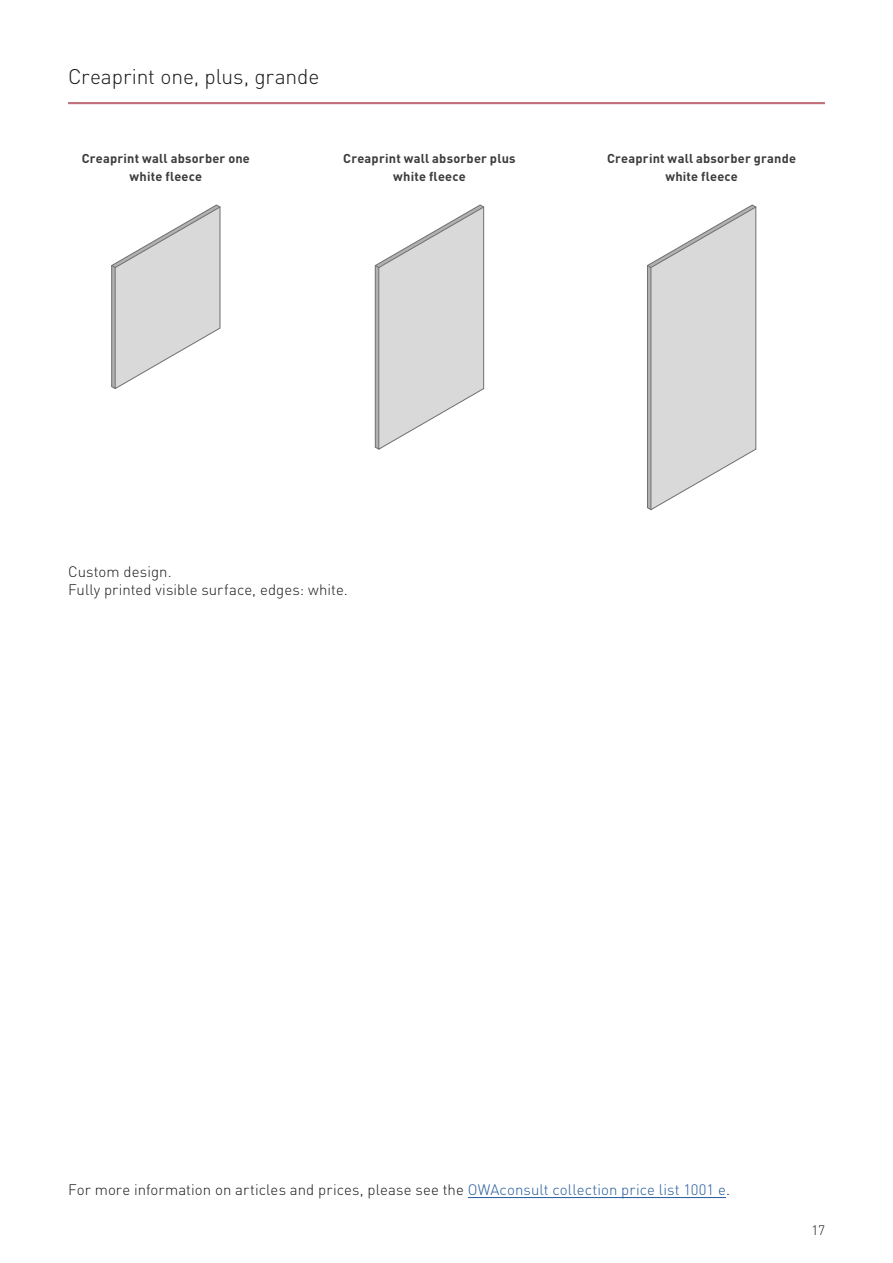
<style>
.page{position:relative;width:893px;height:1263px;background:#fff}
.page>*{position:absolute;margin:0;border:0;box-sizing:border-box;transform-origin:0 0}
.t1{font:300 21px "DIN Pro";letter-spacing:-.005em;color:#1a1918}
.t2{font:300 15px/18px "DIN Pro";letter-spacing:.005em;color:#1a1918}
.t3{font:300 13.5px "DIN Pro";color:#1a1918}
.t4{font:700 12.75px/18px "DIN Pro";letter-spacing:.015em;color:#3b3b3a;text-align:center}
.s1{color:#23599b}
</style>
<div class="page">
<hr style="left:68px;top:102px;width:757px;height:2px;background:#c16f79">
<hr style="left:468px;top:1197px;width:258px;height:1px;background:#23599b">
<svg style="left:111px;top:205px;width:109px;height:184px"></svg>
<svg style="left:374px;top:205px;width:110px;height:244px"></svg>
<svg style="left:647px;top:205px;width:110px;height:305px"></svg>
<h1 class="t1" style="left:68px;top:61px;width:253px">Creaprint one, plus, grande</h1>
<p class="t4" style="left:82px;top:148px;width:170px">Creaprint wall absorber one white fleece</p>
<p class="t4" style="left:343px;top:148px;width:174px">Creaprint wall absorber plus white fleece</p>
<p class="t4" style="left:607px;top:148px;width:190px">Creaprint wall absorber grande white fleece</p>
<p class="t2" style="left:68px;top:562px;width:281px">Custom design.<br>Fully printed visible surface, edges: white.</p>
<p class="t2" style="left:68px;top:1180px;width:663px">For more information on articles and prices, please see the <span class="s1">OWAconsult collection price list 1001 e</span>.</p>
<p class="t3" style="left:812px;top:1220px;width:15px">17</p>
</div>
